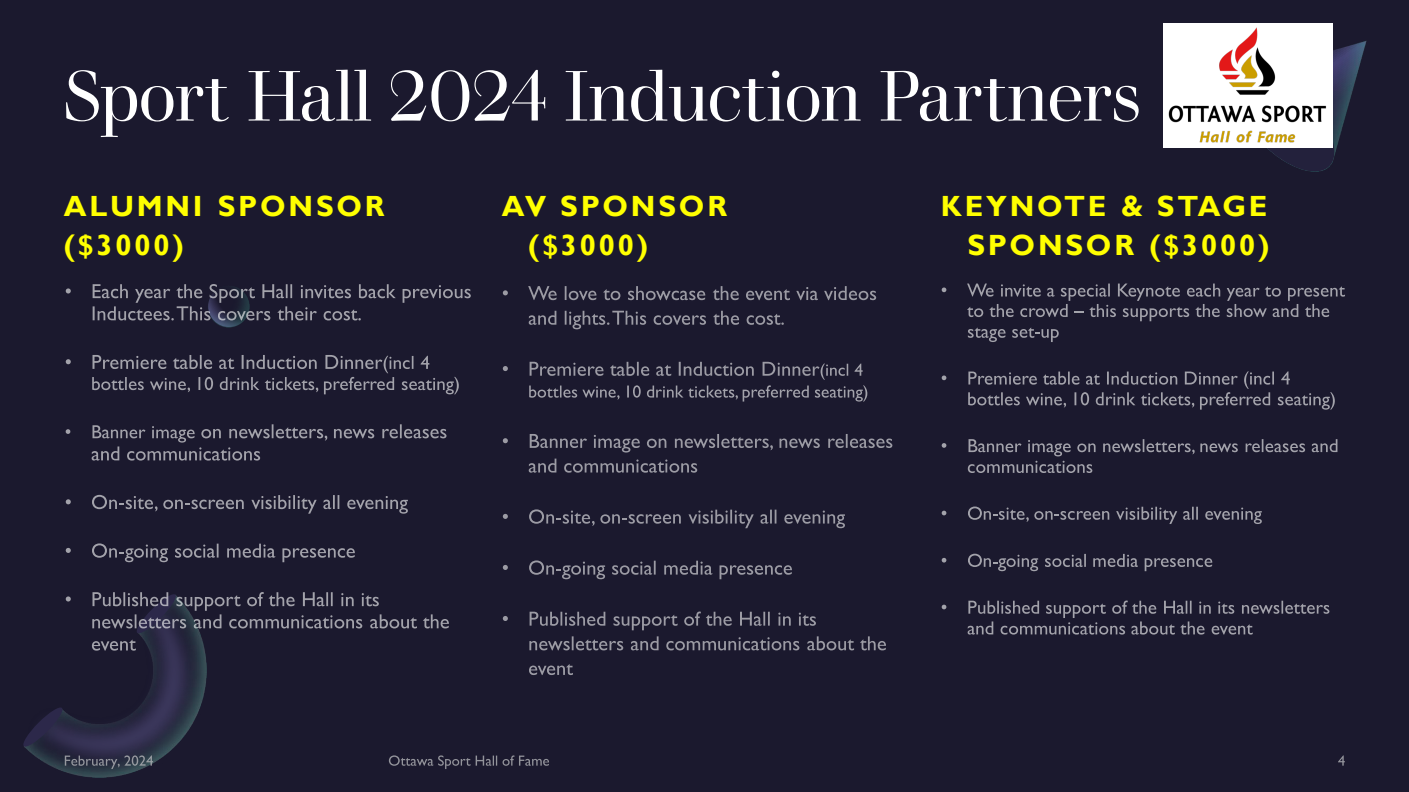
<style>
.page{position:relative;width:1409px;height:792px;background:#fff}
.page>*{position:absolute;margin:0;border:0;box-sizing:border-box;transform-origin:0 0}
.t1{font:70.4px "Walbaum Display";letter-spacing:-.005em;color:#fff}
.t2{font:700 29.3px "Gill Sans";letter-spacing:.095em;color:#ff0}
.t3{font:700 29.2px "Gill Sans";letter-spacing:.095em;color:#ff0}
</style>
<div class="page">
<div style="left:0;top:0;width:1408px;height:792px;background:#1b192e"></div>
<svg style="left:1228px;top:41px;width:137px;height:119px"></svg>
<img style="left:1234px;top:73px;width:99px;height:99px">
<img style="left:208px;top:320px;width:42px;height:7px">
<svg style="left:66px;top:288px;width:5px;height:6px"></svg>
<svg style="left:93px;top:284px;width:377px;height:36px"></svg>
<svg style="left:66px;top:359px;width:5px;height:5px"></svg>
<svg style="left:92px;top:355px;width:367px;height:39px"></svg>
<svg style="left:66px;top:429px;width:4px;height:5px"></svg>
<svg style="left:92px;top:424px;width:354px;height:37px"></svg>
<svg style="left:66px;top:499px;width:5px;height:5px"></svg>
<svg style="left:92px;top:495px;width:316px;height:19px"></svg>
<svg style="left:66px;top:548px;width:5px;height:5px"></svg>
<svg style="left:92px;top:543px;width:263px;height:19px"></svg>
<svg style="left:502px;top:290px;width:6px;height:5px"></svg>
<svg style="left:528px;top:286px;width:348px;height:14px"></svg>
<svg style="left:528px;top:311px;width:255px;height:18px"></svg>
<svg style="left:502px;top:366px;width:6px;height:5px"></svg>
<svg style="left:529px;top:362px;width:338px;height:40px"></svg>
<svg style="left:502px;top:438px;width:6px;height:5px"></svg>
<svg style="left:529px;top:434px;width:363px;height:19px"></svg>
<svg style="left:528px;top:459px;width:169px;height:14px"></svg>
<svg style="left:502px;top:514px;width:6px;height:5px"></svg>
<svg style="left:529px;top:509px;width:315px;height:19px"></svg>
<svg style="left:502px;top:565px;width:6px;height:5px"></svg>
<svg style="left:529px;top:560px;width:262px;height:19px"></svg>
<svg style="left:941px;top:288px;width:5px;height:4px"></svg>
<svg style="left:967px;top:284px;width:377px;height:37px"></svg>
<svg style="left:967px;top:327px;width:91px;height:15px"></svg>
<svg style="left:941px;top:376px;width:5px;height:4px"></svg>
<svg style="left:968px;top:371px;width:366px;height:39px"></svg>
<svg style="left:941px;top:443px;width:5px;height:5px"></svg>
<svg style="left:967px;top:439px;width:370px;height:34px"></svg>
<svg style="left:941px;top:511px;width:5px;height:4px"></svg>
<svg style="left:968px;top:507px;width:293px;height:17px"></svg>
<svg style="left:941px;top:558px;width:5px;height:5px"></svg>
<svg style="left:968px;top:554px;width:243px;height:17px"></svg>
<svg style="left:941px;top:605px;width:5px;height:4px"></svg>
<svg style="left:967px;top:601px;width:362px;height:34px"></svg>
<svg style="left:23px;top:592px;width:862px;height:186px"></svg>
<svg style="left:1338px;top:755px;width:6px;height:11px"></svg>
<img style="left:1163px;top:23px;width:169px;height:124px">
<p class="t1" style="left:64px;top:53px;width:1078px">Sport Hall 2024 Induction Partners</p>
<p class="t3" style="left:64px;top:189px;width:322px">ALUMNI SPONSOR</p>
<p class="t2" style="left:64px;top:228px;width:121px">($3000)</p>
<p class="t3" style="left:502px;top:189px;width:227px">AV SPONSOR</p>
<p class="t2" style="left:528px;top:228px;width:121px">($3000)</p>
<p class="t3" style="left:940px;top:189px;width:328px">KEYNOTE &amp; STAGE</p>
<p class="t2" style="left:967px;top:228px;width:303px">SPONSOR ($3000)</p>
</div>
